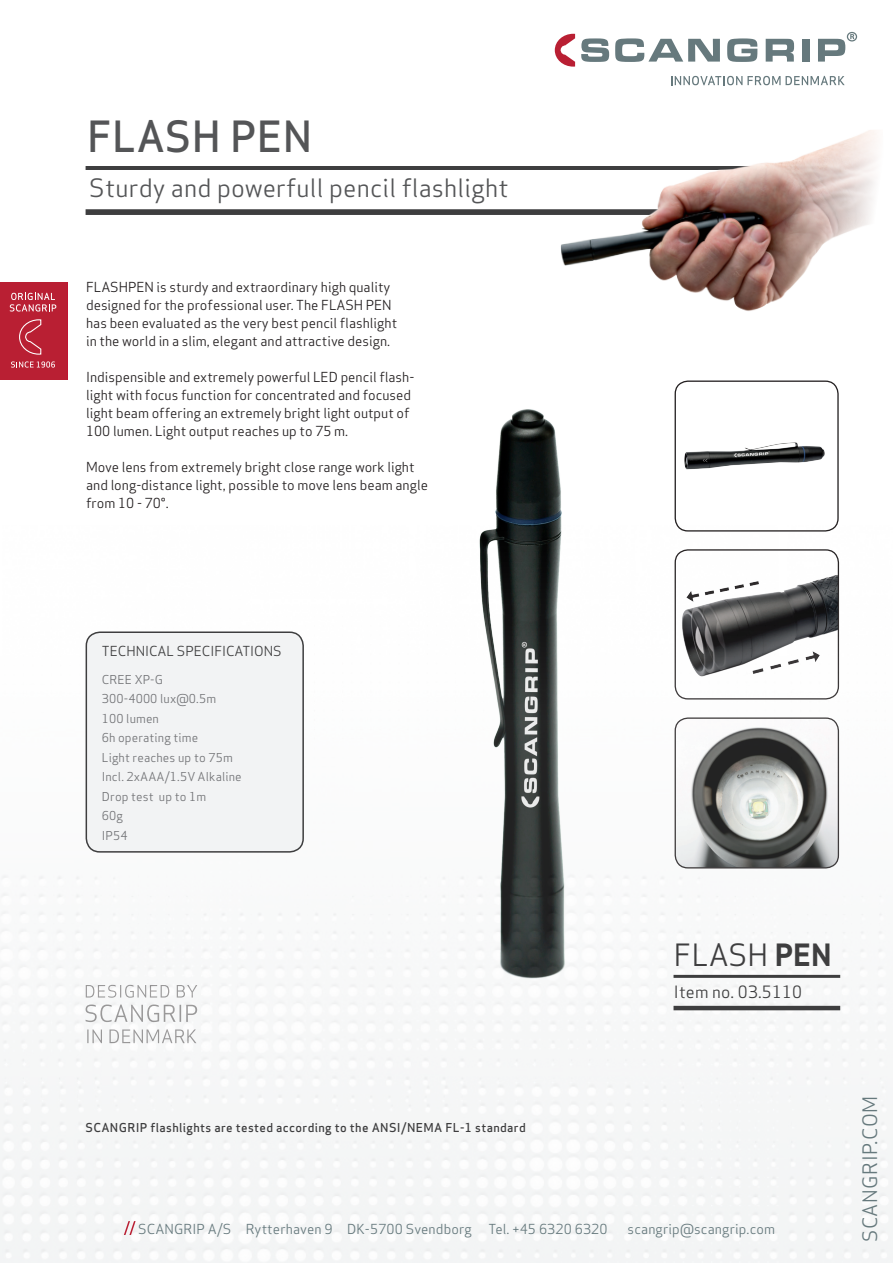
<style>
.page{position:relative;width:893px;height:1263px;background:#fff}
.page>*{position:absolute;margin:0;border:0;box-sizing:border-box;transform-origin:0 0}
.t1{font:500 42px "Apex Sans";letter-spacing:.01em;color:#545557}
.t2{font:30px "Apex Sans";letter-spacing:.01em;color:#3e3e3f}
.t3{font:24.75px "Apex Sans";letter-spacing:.01em;color:#545557}
.t4{font:19.5px "Apex Sans";letter-spacing:.03em;color:#66797d}
.t5{font:16.65px "Apex Sans";letter-spacing:.01em;color:#3e3e3f}
.t6{font:13.5px/18px "Apex Sans";color:#231f20}
.t7{font:13.5px "Apex Sans";letter-spacing:.01em;color:#66797d}
.t8{font:13.5px "Apex Sans";color:#3e3e3f}
.vare_nr{font:12px/19.5px "Apex Sans";letter-spacing:.01em;color:#727376}
.t9{font:500 12px "Apex Sans";letter-spacing:.03em;color:#3e3e3f}
.s1{font-weight:700}
</style>
<div class="page">
<div style="left:86px;top:209px;width:574px;height:6px;background:#3e3e3f"></div>
<hr style="left:86px;top:166px;width:671px;height:4px;background:#3e3e3f">
<div style="left:0;top:282px;width:67px;height:97px;background:#b91f33"></div>
<svg style="left:10px;top:293px;width:46px;height:19px"></svg>
<svg style="left:11px;top:361px;width:44px;height:7px"></svg>
<svg style="left:19px;top:319px;width:23px;height:36px"></svg>
<img style="left:495px;top:409px;width:67px;height:103px">
<img style="left:684px;top:442px;width:141px;height:28px">
<div style="left:675px;top:380px;width:164px;height:151px;border:1px solid #231f20;border-radius:13px"></div>
<img style="left:541px;top:130px;width:336px;height:181px">
<img style="left:0;top:512px;width:893px;height:751px">
<svg style="left:124px;top:1221px;width:12px;height:14px"></svg>
<svg style="left:555px;top:34px;width:20px;height:33px"></svg>
<svg style="left:581px;top:38px;width:28px;height:24px"></svg>
<svg style="left:615px;top:38px;width:105px;height:24px"></svg>
<svg style="left:727px;top:38px;width:30px;height:24px"></svg>
<svg style="left:766px;top:39px;width:28px;height:23px"></svg>
<div style="left:802px;top:39px;width:7px;height:23px;background:#66797d"></div>
<svg style="left:818px;top:34px;width:36px;height:28px"></svg>
<div style="left:847px;top:32px;width:10px;height:10px;border:1px solid #66797d;border-radius:50%"></div>
<svg style="left:671px;top:76px;width:174px;height:9px"></svg>
<div style="left:86px;top:632px;width:217px;height:220px;background:#f2f3f4;border-radius:14px"></div>
<div style="left:86px;top:631px;width:218px;height:222px;border:2px solid #3e3e3f;border-radius:14px"></div>
<hr style="left:673px;top:1006px;width:167px;height:4px;background:#3e3e3f">
<hr style="left:673px;top:975px;width:167px;height:3px;background:#3e3e3f">
<p class="t1" style="left:87px;top:100px;width:227px">FLASH PEN</p>
<p class="t3" style="left:89px;top:168px;width:421px">Sturdy and powerfull pencil flashlight</p>
<p class="t6" style="left:86px;top:277px;width:313px">FLASHPEN is sturdy and extraordinary high quality designed for the professional user. The FLASH PEN has been evaluated as the very best pencil flashlight in the world in a slim, elegant and attractive design.</p>
<p class="t6" style="left:86px;top:367px;width:330px">Indispensible and extremely powerful LED pencil flash&shy;light with focus function for concentrated and focused light beam offering an extremely bright light output of 100 lumen. Light output reaches up to 75 m.</p>
<p class="t6" style="left:86px;top:457px;width:343px">Move lens from extremely bright close range work light and long-distance light, possible to move lens beam angle from 10 - 70°.</p>
<p class="t8" style="left:102px;top:640px;width:181px">TECHNICAL SPECIFICATIONS</p>
<p class="vare_nr" style="left:102px;top:668px;width:141px">CREE XP-G<br>300-4000 lux@0.5m<br>100 lumen<br>6h operating time<br>Light reaches up to 75m<br>Incl. 2xAAA/1.5V Alkaline<br>Drop test up to 1m<br>60g<br>IP54</p>
<p class="t2" style="left:674px;top:930px;width:159px">FLASH <span class="s1">PEN</span></p>
<p class="t5" style="left:674px;top:978px;width:130px">Item no. 03.5110</p>
<p class="t9" style="left:86px;top:1117px;width:442px">SCANGRIP flashlights are tested according to the ANSI/NEMA FL-1 standard</p>
<p class="t7" style="left:138px;top:1218px;width:471px">SCANGRIP A/S Rytterhaven 9 DK-5700 Svendborg Tel. +45 6320 6320</p>
<p class="t7" style="left:628px;top:1218px;width:149px">scangrip@scangrip.com</p>
<p class="t4" style="left:854px;top:1242px;width:148px;rotate:-90deg">SCANGRIP.COM</p>
</div>
